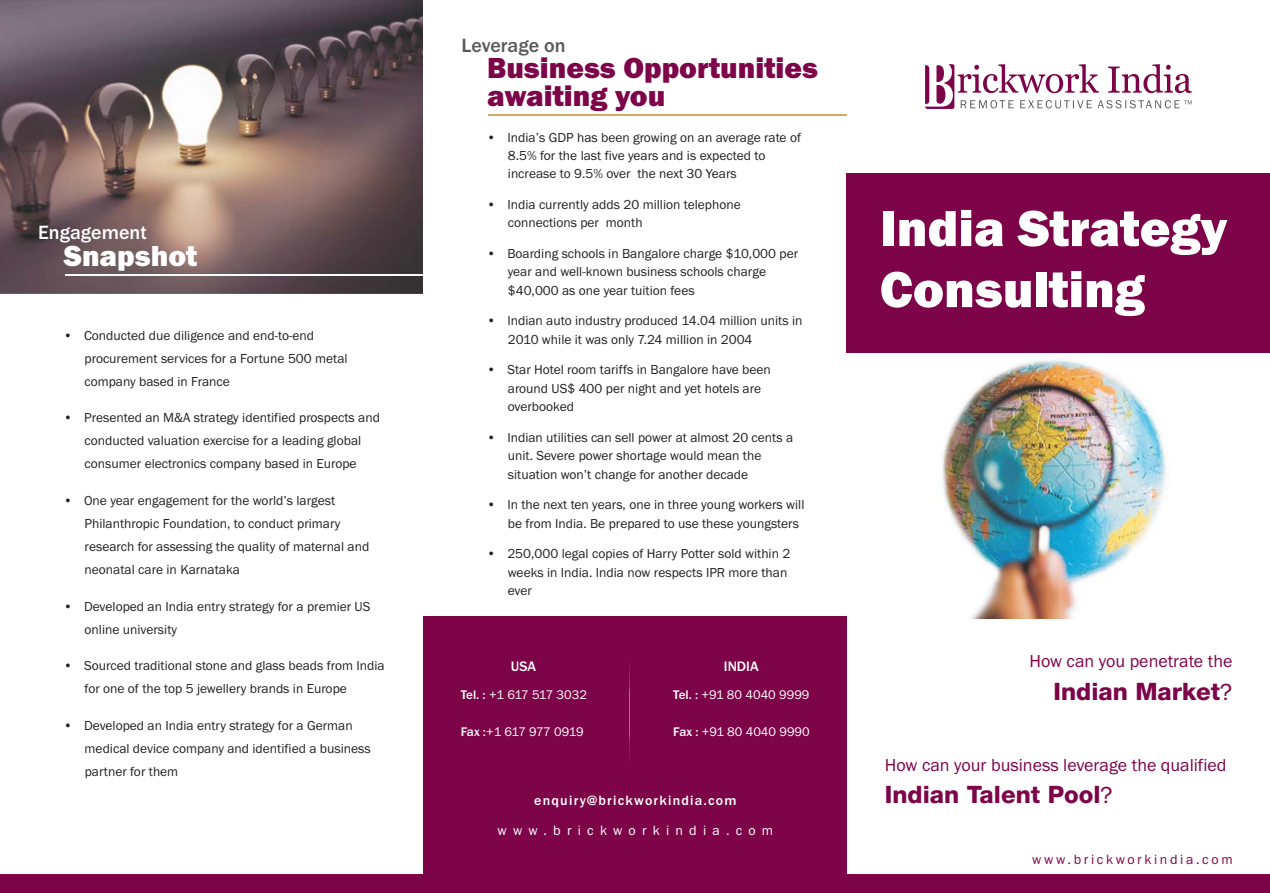
<style>
.page{position:relative;width:1270px;height:893px;background:#fff}
.page>*{position:absolute;margin:0;border:0;box-sizing:border-box;transform-origin:0 0}
.t1{font:800 52.5px/61.1px "Franklin Gothic";color:#fff}
.t2{font:800 30px/28.2px "Franklin Gothic";color:#7d0449}
.t3{font:800 30px "Franklin Gothic";color:#fff}
.t4{font:500 24px "Helvetica Neue LT";color:#7d0449}
.t5{font:500 19.95px "Franklin Gothic";color:#fff}
.t6{font:500 19.95px "Franklin Gothic";color:#57585a}
.t7{font:18px "Franklin Gothic";color:#7d0449}
.t8{font:500 14.25px "Franklin Gothic";color:#fff}
.t9{font:500 13.95px "Franklin Gothic";letter-spacing:.085em;color:#fff}
.t10{font:13.95px "Franklin Gothic";letter-spacing:.19em;color:#7d0449}
.t11{font:13.95px "Franklin Gothic";letter-spacing:.445em;color:#fff}
.t12{font:13.5px/18.3px "Franklin Gothic";color:#231f20}
.t13{font:12.9px "Franklin Gothic";color:#fff}
.t14{font:12.9px "Franklin Gothic";letter-spacing:-.04em;color:#fff}
.s1{font-weight:500}
.s2{font-family:"Franklin Gothic";font-weight:400}
</style>
<div class="page">
<img style="left:942px;top:360px;width:225px;height:258px">
<div style="left:847px;top:875px;width:423px;height:18px;background:#7d0449"></div>
<img style="left:0;top:0;width:423px;height:294px">
<hr style="left:65px;top:274px;width:358px;height:2px;background:#fff">
<hr style="left:488px;top:114px;width:359px;height:2px;background:#d2ab66">
<div style="left:0;top:875px;width:423px;height:18px;background:#7d0449"></div>
<div style="left:847px;top:173px;width:423px;height:180px;background:#7d0449"></div>
<div style="left:423px;top:617px;width:424px;height:276px;background:#7d0449"></div>
<svg style="left:629px;top:661px;width:1px;height:102px"></svg>
<svg style="left:925px;top:64px;width:266px;height:45px"></svg>
<h3 class="t5" style="left:38px;top:225px;width:110px">Engagement</h3>
<h2 class="t3" style="left:64px;top:245px;width:135px">Snapshot</h2>
<p class="t12" style="left:85px;top:325px;width:264px;line-height:23px;text-indent:-21px">• Conducted due diligence and end-to-end procurement services for a Fortune 500 metal company based in France</p>
<p class="t12" style="left:63px;top:407px;width:318px;line-height:23px;text-align:center">• Presented an M&amp;A strategy identified prospects and conducted valuation exercise for a leading global consumer electronics company based in Europe</p>
<p class="t12" style="left:85px;top:490px;width:286px;line-height:23px;text-indent:-21px">• One year engagement for the world’s largest Philanthropic Foundation, to conduct primary research for assessing the quality of maternal and neonatal care in Karnataka</p>
<p class="t12" style="left:85px;top:596px;width:287px;line-height:23px;text-indent:-21px">• Developed an India entry strategy for a premier US online university</p>
<p class="t12" style="left:85px;top:655px;width:302px;line-height:23px;text-indent:-21px">• Sourced traditional stone and glass beads from India for one of the top 5 jewellery brands in Europe</p>
<p class="t12" style="left:85px;top:715px;width:288px;line-height:23px;text-indent:-21px">• Developed an India entry strategy for a German medical device company and identified a business partner for them</p>
<h3 class="t6" style="left:462px;top:38px;width:105px">Leverage on</h3>
<h2 class="t2" style="left:487px;top:56px;width:332px">Business Opportunities awaiting you</h2>
<p class="t12" style="left:508px;top:129px;width:295px;text-indent:-21px">• India’s GDP has been growing on an average rate of<br>8.5% for the last five years and is expected to increase to 9.5% over the next 30 Years</p>
<p class="t12" style="left:508px;top:196px;width:234px;text-indent:-21px">• India currently adds 20 million telephone connections per month</p>
<p class="t12" style="left:508px;top:245px;width:292px;text-indent:-21px">• Boarding schools in Bangalore charge $10,000 per year and well-known business schools charge $40,000 as one year tuition fees</p>
<p class="t12" style="left:508px;top:313px;width:296px;text-indent:-21px">• Indian auto industry produced 14.04 million units in<br>2010 while it was only 7.24 million in 2004</p>
<p class="t12" style="left:508px;top:362px;width:265px;text-indent:-21px">• Star Hotel room tariffs in Bangalore have been around US$ 400 per night and yet hotels are overbooked</p>
<p class="t12" style="left:508px;top:429px;width:287px;text-indent:-21px">• Indian utilities can sell power at almost 20 cents a unit. Severe power shortage would mean the situation won’t change for another decade</p>
<p class="t12" style="left:508px;top:497px;width:298px;text-indent:-21px">• In the next ten years, one in three young workers will be from India. Be prepared to use these youngsters</p>
<p class="t12" style="left:508px;top:546px;width:284px;text-indent:-21px">• 250,000 legal copies of Harry Potter sold within 2 weeks in India. India now respects IPR more than ever</p>
<p class="t8" style="left:511px;top:661px;width:27px">USA</p>
<p class="t14" style="left:461px;top:689px;width:128px"><span class="s1">Tel. :</span> +1 617 517 3032</p>
<p class="t14" style="left:461px;top:727px;width:125px"><span class="s1">Fax :</span>+1 617 977 0919</p>
<p class="t8" style="left:724px;top:661px;width:36px">INDIA</p>
<p class="t13" style="left:673px;top:689px;width:138px"><span class="s1">Tel. :</span> +91 80 4040 9999</p>
<p class="t13" style="left:673px;top:727px;width:138px"><span class="s1">Fax :</span> +91 80 4040 9990</p>
<p class="t9" style="left:534px;top:795px;width:204px">enquiry@brickworkindia.com</p>
<p class="t11" style="left:497px;top:825px;width:277px">www.brickworkindia.com</p>
<h1 class="t1" style="left:880px;top:202px;width:349px">India Strategy<br>Consulting</h1>
<h3 class="t7" style="left:1029px;top:655px;width:204px">How can you penetrate the</h3>
<h3 class="t4" style="left:1053px;top:682px;width:180px">Indian Market<span class="s2">?</span></h3>
<h3 class="t7" style="left:885px;top:758px;width:343px">How can your business leverage the qualified</h3>
<h3 class="t4" style="left:885px;top:785px;width:229px">Indian Talent Pool<span class="s2">?</span></h3>
<p class="t10" style="left:1032px;top:854px;width:202px">www.brickworkindia.com</p>
</div>
